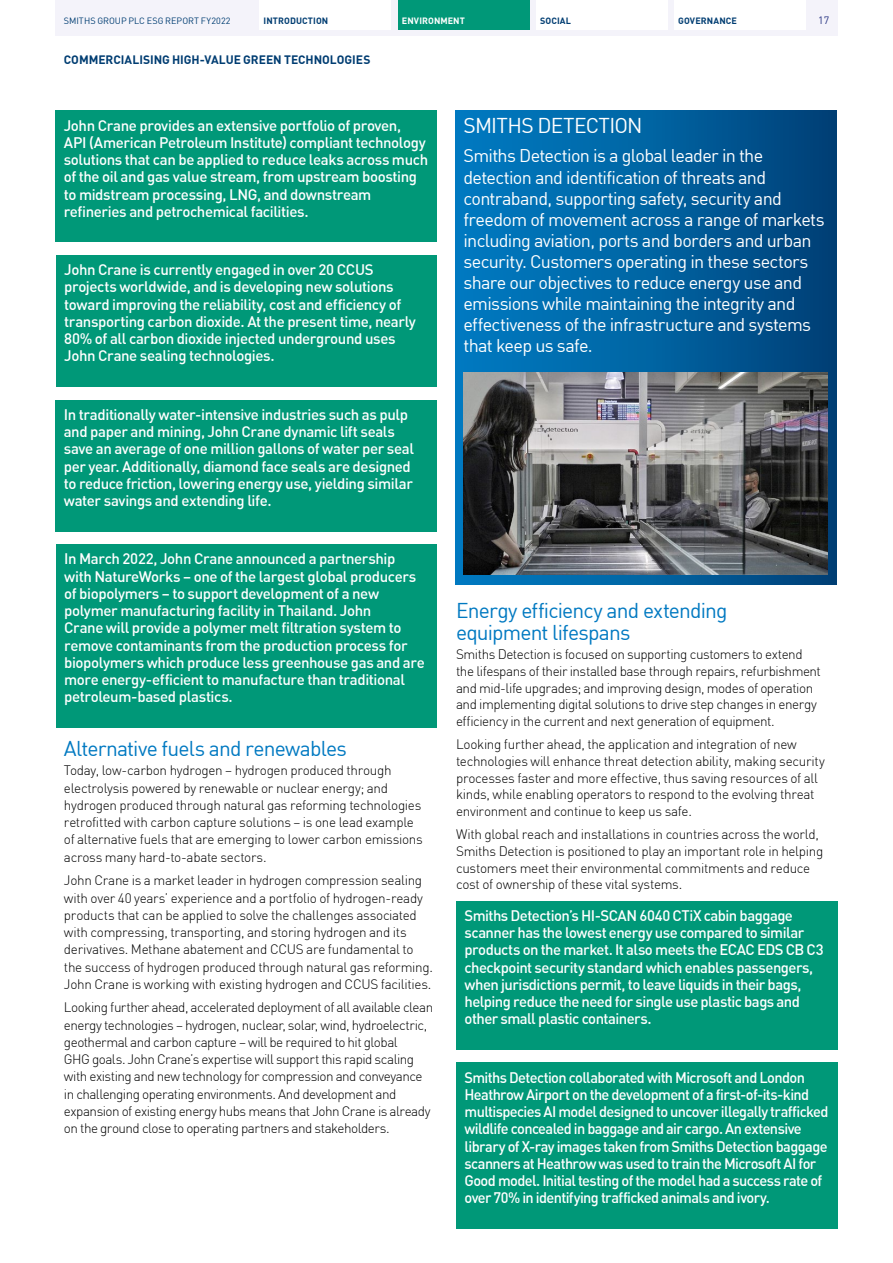
<style>
.page{position:relative;width:893px;height:1263px;background:#fff}
.page>*{position:absolute;margin:0;border:0;box-sizing:border-box;transform-origin:0 0}
.t1{font:21px/22.5px "DIN";letter-spacing:-.04em;color:#0079c1}
.t2{font:21px "DIN";letter-spacing:-.035em;color:#fff}
.t3{font:18px/21px "DIN";letter-spacing:-.04em;color:#fff}
.t4{font:500 15px/17.2px "DIN";letter-spacing:-.03em;color:#fff}
.t5{font:300 13.5px/17.2px "DIN";letter-spacing:-.025em;color:#000}
.t6{font:700 12px "DIN";color:#003d72}
.t7{font:10.5px "DIN";color:#283583}
.t8{font:9px "DIN";letter-spacing:.005em;color:#003d72}
.t9{font:700 9px "DIN";letter-spacing:.01em;color:#003d72}
.t10{font:700 9px "DIN";letter-spacing:.01em;color:#fff}
</style>
<div class="page">
<div style="left:56px;top:255px;width:381px;height:132px;background:#009878"></div>
<div style="left:55px;top:400px;width:382px;height:131px;background:#009878"></div>
<div style="left:55px;top:111px;width:382px;height:131px;background:#009878"></div>
<div style="left:56px;top:544px;width:381px;height:184px;background:#009878"></div>
<div style="left:455px;top:111px;width:382px;height:474px;background:linear-gradient(to right,#007fc6,#014379)"></div>
<img style="left:463px;top:372px;width:364px;height:202px">
<div style="left:456px;top:1063px;width:382px;height:166px;background:#009878"></div>
<div style="left:456px;top:901px;width:382px;height:149px;background:#009878"></div>
<div style="left:55px;top:0;width:783px;height:36px;background:#f4f3fa"></div>
<div style="left:259px;top:0;width:132px;height:30px;background:#fff"></div>
<div style="left:398px;top:0;width:131px;height:30px;background:#009878"></div>
<div style="left:536px;top:0;width:132px;height:30px;background:#fff"></div>
<div style="left:674px;top:0;width:132px;height:30px;background:#fff"></div>
<p class="t8" style="left:64px;top:15px;width:168px">SMITHS GROUP PLC ESG REPORT FY2022</p>
<p class="t9" style="left:264px;top:15px;width:66px">INTRODUCTION</p>
<p class="t10" style="left:402px;top:15px;width:65px">ENVIRONMENT</p>
<p class="t9" style="left:540px;top:15px;width:33px">SOCIAL</p>
<p class="t9" style="left:678px;top:15px;width:60px">GOVERNANCE</p>
<p class="t7" style="left:818px;top:14px;width:12px">17</p>
<p class="t6" style="left:64px;top:51px;width:308px">COMMERCIALISING HIGH-VALUE GREEN TECHNOLOGIES</p>
<p class="t4" style="left:64px;top:116px;width:366px">John Crane provides an extensive portfolio of proven,<br>API (American Petroleum Institute) compliant technology solutions that can be applied to reduce leaks across much of the oil and gas value stream, from upstream boosting to midstream processing, LNG, and downstream refineries and petrochemical facilities.</p>
<p class="t4" style="left:64px;top:261px;width:353px">John Crane is currently engaged in over 20 CCUS projects worldwide, and is developing new solutions toward improving the reliability, cost and efficiency of transporting carbon dioxide. At the present time, nearly 80% of all carbon dioxide injected underground uses John Crane sealing technologies.</p>
<p class="t4" style="left:64px;top:405px;width:352px">In traditionally water-intensive industries such as pulp and paper and mining, John Crane dynamic lift seals save an average of one million gallons of water per seal per year. Additionally, diamond face seals are designed to reduce friction, lowering energy use, yielding similar water savings and extending life.</p>
<p class="t4" style="left:64px;top:550px;width:362px">In March 2022, John Crane announced a partnership with NatureWorks – one of the largest global producers of biopolymers – to support development of a new polymer manufacturing facility in Thailand. John<br>Crane will provide a polymer melt filtration system to remove contaminants from the production process for biopolymers which produce less greenhouse gas and are more energy-efficient to manufacture than traditional petroleum-based plastics.</p>
<h1 class="t1" style="left:64px;top:737px;width:285px">Alternative fuels and renewables</h1>
<p class="t5" style="left:64px;top:762px;width:360px">Today, low-carbon hydrogen – hydrogen produced through electrolysis powered by renewable or nuclear energy; and hydrogen produced through natural gas reforming technologies retrofitted with carbon capture solutions – is one lead example of alternative fuels that are emerging to lower carbon emissions across many hard-to-abate sectors.</p>
<p class="t5" style="left:64px;top:872px;width:370px">John Crane is a market leader in hydrogen compression sealing with over 40 years’ experience and a portfolio of hydrogen-ready products that can be applied to solve the challenges associated with compressing, transporting, and storing hydrogen and its derivatives. Methane abatement and CCUS are fundamental to the success of hydrogen produced through natural gas reforming.<br>John Crane is working with existing hydrogen and CCUS facilities.</p>
<p class="t5" style="left:64px;top:999px;width:371px">Looking further ahead, accelerated deployment of all available clean energy technologies – hydrogen, nuclear, solar, wind, hydroelectric, geothermal and carbon capture – will be required to hit global<br>GHG goals. John Crane’s expertise will support this rapid scaling with existing and new technology for compression and conveyance in challenging operating environments. And development and expansion of existing energy hubs means that John Crane is already on the ground close to operating partners and stakeholders.</p>
<h1 class="t2" style="left:463px;top:112px;width:181px">SMITHS DETECTION</h1>
<p class="t3" style="left:463px;top:145px;width:363px">Smiths Detection is a global leader in the detection and identification of threats and contraband, supporting safety, security and freedom of movement across a range of markets including aviation, ports and borders and urban security. Customers operating in these sectors share our objectives to reduce energy use and emissions while maintaining the integrity and effectiveness of the infrastructure and systems that keep us safe.</p>
<h1 class="t1" style="left:456px;top:598px;width:273px">Energy efficiency and extending equipment lifespans</h1>
<p class="t5" style="left:456px;top:646px;width:366px;line-height:16.8px">Smiths Detection is focused on supporting customers to extend the lifespans of their installed base through repairs, refurbishment and mid-life upgrades; and improving design, modes of operation and implementing digital solutions to drive step changes in energy efficiency in the current and next generation of equipment.</p>
<p class="t5" style="left:456px;top:736px;width:370px;line-height:16.8px">Looking further ahead, the application and integration of new technologies will enhance threat detection ability, making security processes faster and more effective, thus saving resources of all kinds, while enabling operators to respond to the evolving threat environment and continue to keep us safe.</p>
<p class="t5" style="left:456px;top:826px;width:369px;line-height:16.8px">With global reach and installations in countries across the world, Smiths Detection is positioned to play an important role in helping customers meet their environmental commitments and reduce cost of ownership of these vital systems.</p>
<p class="t4" style="left:465px;top:906px;width:361px">Smiths Detection’s HI-SCAN 6040 CTiX cabin baggage scanner has the lowest energy use compared to similar products on the market. It also meets the ECAC EDS CB C3 checkpoint security standard which enables passengers, when jurisdictions permit, to leave liquids in their bags, helping reduce the need for single use plastic bags and other small plastic containers.</p>
<p class="t4" style="left:465px;top:1068px;width:365px">Smiths Detection collaborated with Microsoft and London Heathrow Airport on the development of a first-of-its-kind multispecies AI model designed to uncover illegally trafficked wildlife concealed in baggage and air cargo. An extensive library of X-ray images taken from Smiths Detection baggage scanners at Heathrow was used to train the Microsoft AI for Good model. Initial testing of the model had a success rate of over 70% in identifying trafficked animals and ivory.</p>
</div>
